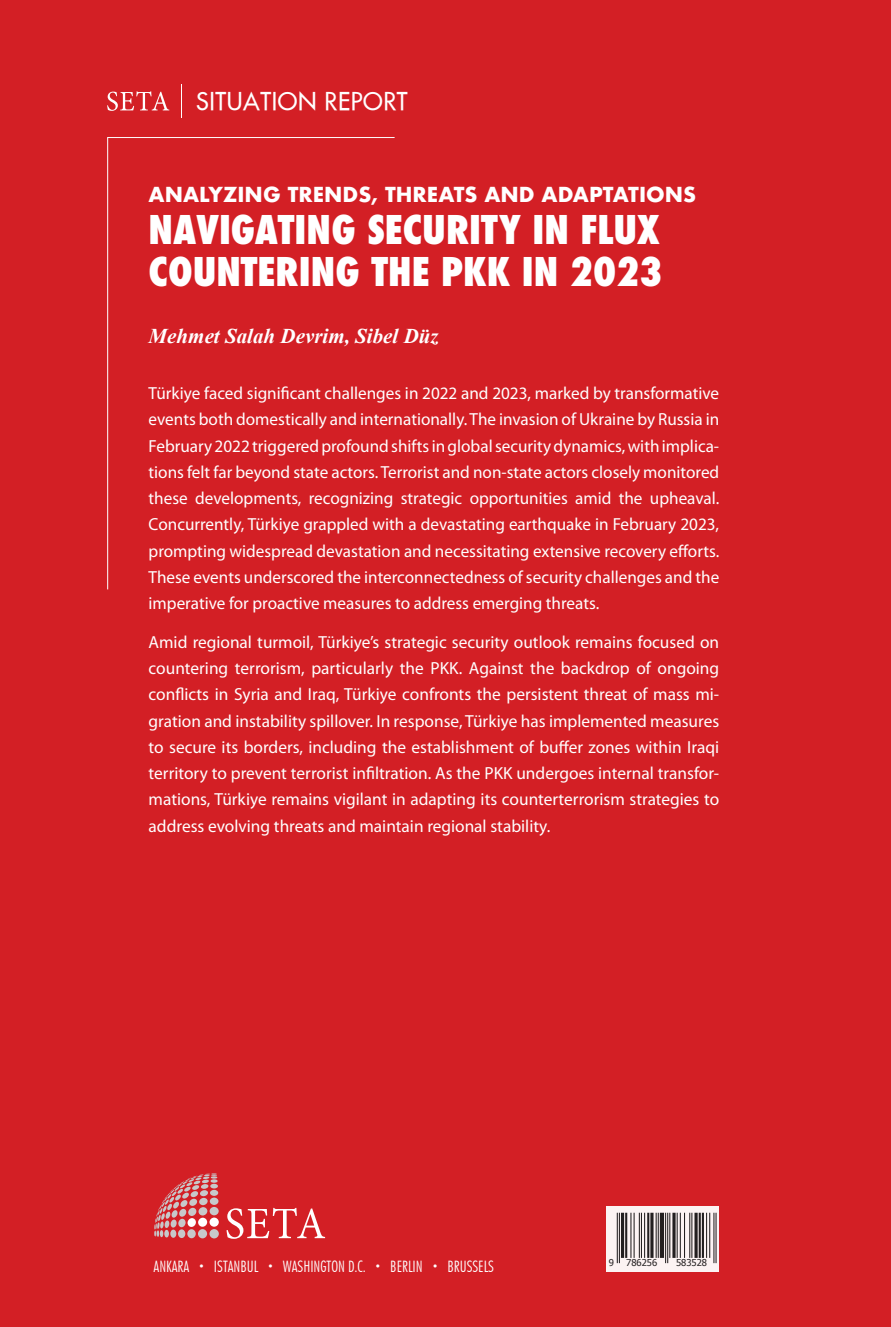
<style>
.page{position:relative;width:891px;height:1327px;background:#d31f25}
.page>*{position:absolute;margin:0;border:0;box-sizing:border-box;transform-origin:0 0}
.t1{font:800 condensed 38.5px/42px "Futura";color:#fff}
.t2{font:23.62px "Futura";letter-spacing:.025em;color:#fff}
.t3{font:italic 700 21px "Times New Roman";color:#fff}
.t4{font:700 20.12px "Futura";color:#fff}
.t5{font:17.5px/26.2px "Myriad Pro";color:#fff;text-align:justify}
.t6{font:300 condensed 15.75px "Futura BT";color:#fff}
.t7{font:9.45px "Tahoma";color:#231f20}
.s1{font-size:10.5px}
</style>
<div class="page">
<svg style="left:107px;top:137px;width:288px;height:453px"></svg>
<hr style="left:181px;top:84px;width:1px;height:34px;background:#fff">
<svg style="left:107px;top:91px;width:62px;height:20px"></svg>
<svg style="left:606px;top:1207px;width:113px;height:65px;background:#e7dedf"></svg>
<svg style="left:154px;top:1173px;width:64px;height:64px"></svg>
<div style="left:210px;top:1190px;width:8px;height:6px;background:#c7c8ca;border-radius:50%"></div>
<div style="left:210px;top:1197px;width:8px;height:8px;background:#c7c8ca;border-radius:50%"></div>
<div style="left:209px;top:1207px;width:10px;height:8px;background:#c7c8ca;border-radius:50%"></div>
<div style="left:209px;top:1217px;width:10px;height:9px;background:#fff;border-radius:50%"></div>
<div style="left:209px;top:1229px;width:10px;height:9px;background:#c7c8ca;border-radius:50%"></div>
<svg style="left:226px;top:1208px;width:99px;height:31px"></svg>
<hr style="left:616px;top:1212px;width:2px;height:51px;background:#231f20">
<hr style="left:619px;top:1212px;width:1px;height:51px;background:#231f20">
<hr style="left:621px;top:1212px;width:3px;height:46px;background:#231f20">
<hr style="left:625px;top:1212px;width:2px;height:46px;background:#231f20">
<hr style="left:630px;top:1212px;width:1px;height:46px;background:#231f20">
<hr style="left:633px;top:1212px;width:1px;height:46px;background:#231f20">
<hr style="left:639px;top:1212px;width:1px;height:46px;background:#231f20">
<hr style="left:641px;top:1212px;width:1px;height:46px;background:#231f20">
<hr style="left:644px;top:1212px;width:1px;height:46px;background:#231f20">
<hr style="left:647px;top:1212px;width:2px;height:46px;background:#231f20">
<hr style="left:650px;top:1212px;width:3px;height:46px;background:#231f20">
<hr style="left:655px;top:1212px;width:1px;height:46px;background:#231f20">
<hr style="left:657px;top:1212px;width:1px;height:46px;background:#231f20">
<hr style="left:660px;top:1212px;width:4px;height:46px;background:#231f20">
<hr style="left:665px;top:1212px;width:1px;height:51px;background:#231f20">
<hr style="left:667px;top:1212px;width:1px;height:51px;background:#231f20">
<hr style="left:669px;top:1212px;width:1px;height:46px;background:#231f20">
<hr style="left:672px;top:1212px;width:3px;height:46px;background:#231f20">
<hr style="left:676px;top:1212px;width:1px;height:46px;background:#231f20">
<hr style="left:679px;top:1212px;width:2px;height:46px;background:#231f20">
<hr style="left:684px;top:1212px;width:1px;height:46px;background:#231f20">
<hr style="left:689px;top:1212px;width:1px;height:46px;background:#231f20">
<hr style="left:691px;top:1212px;width:1px;height:46px;background:#231f20">
<hr style="left:694px;top:1212px;width:3px;height:46px;background:#231f20">
<hr style="left:698px;top:1212px;width:2px;height:46px;background:#231f20">
<hr style="left:702px;top:1212px;width:2px;height:46px;background:#231f20">
<hr style="left:706px;top:1212px;width:1px;height:46px;background:#231f20">
<hr style="left:709px;top:1212px;width:1px;height:46px;background:#231f20">
<hr style="left:713px;top:1212px;width:1px;height:51px;background:#231f20">
<hr style="left:715px;top:1212px;width:1px;height:51px;background:#231f20">
<h2 class="t2" style="left:196px;top:86px;width:213px">SITUATION REPORT</h2>
<p class="t4" style="left:149px;top:180px;width:549px">ANALYZING TRENDS, THREATS AND ADAPTATIONS</p>
<h1 class="t1" style="left:149px;top:209px;width:515px">NAVIGATING SECURITY IN FLUX<br>COUNTERING THE PKK IN 2023</h1>
<p class="t3" style="left:149px;top:321px;width:291px">Mehmet Salah Devrim, Sibel Düz</p>
<p class="t5" style="left:149px;top:380px;width:572px">Türkiye faced significant challenges in 2022 and 2023, marked by transformative events both domestically and internationally. The invasion of Ukraine by Russia in February 2022 triggered profound shifts in global security dynamics, with implica&shy;tions felt far beyond state actors. Terrorist and non-state actors closely monitored these developments, recognizing strategic opportunities amid the upheaval.<br>Concurrently, Türkiye grappled with a devastating earthquake in February 2023, prompting widespread devastation and necessitating extensive recovery efforts.<br>These events underscored the interconnectedness of security challenges and the imperative for proactive measures to address emerging threats.</p>
<p class="t5" style="left:149px;top:628px;width:572px">Amid regional turmoil, Türkiye’s strategic security outlook remains focused on countering terrorism, particularly the PKK. Against the backdrop of ongoing conflicts in Syria and Iraq, Türkiye confronts the persistent threat of mass mi&shy;gration and instability spillover. In response, Türkiye has implemented measures to secure its borders, including the establishment of buffer zones within Iraqi territory to prevent terrorist infiltration. As the PKK undergoes internal transfor&shy;mations, Türkiye remains vigilant in adapting its counterterrorism strategies to address evolving threats and maintain regional stability.</p>
<p class="t6" style="left:154px;top:1257px;width:342px">ANKARA <span class="s1">•</span> ISTANBUL <span class="s1">•</span> WASHINGTON D.C. <span class="s1">•</span> BERLIN <span class="s1">•</span> BRUSSELS</p>
<p class="t7" style="left:609px;top:1256px;width:7px">9</p>
<p class="t7" style="left:626px;top:1256px;width:32px">786256</p>
<p class="t7" style="left:676px;top:1256px;width:32px">583528</p>
</div>
